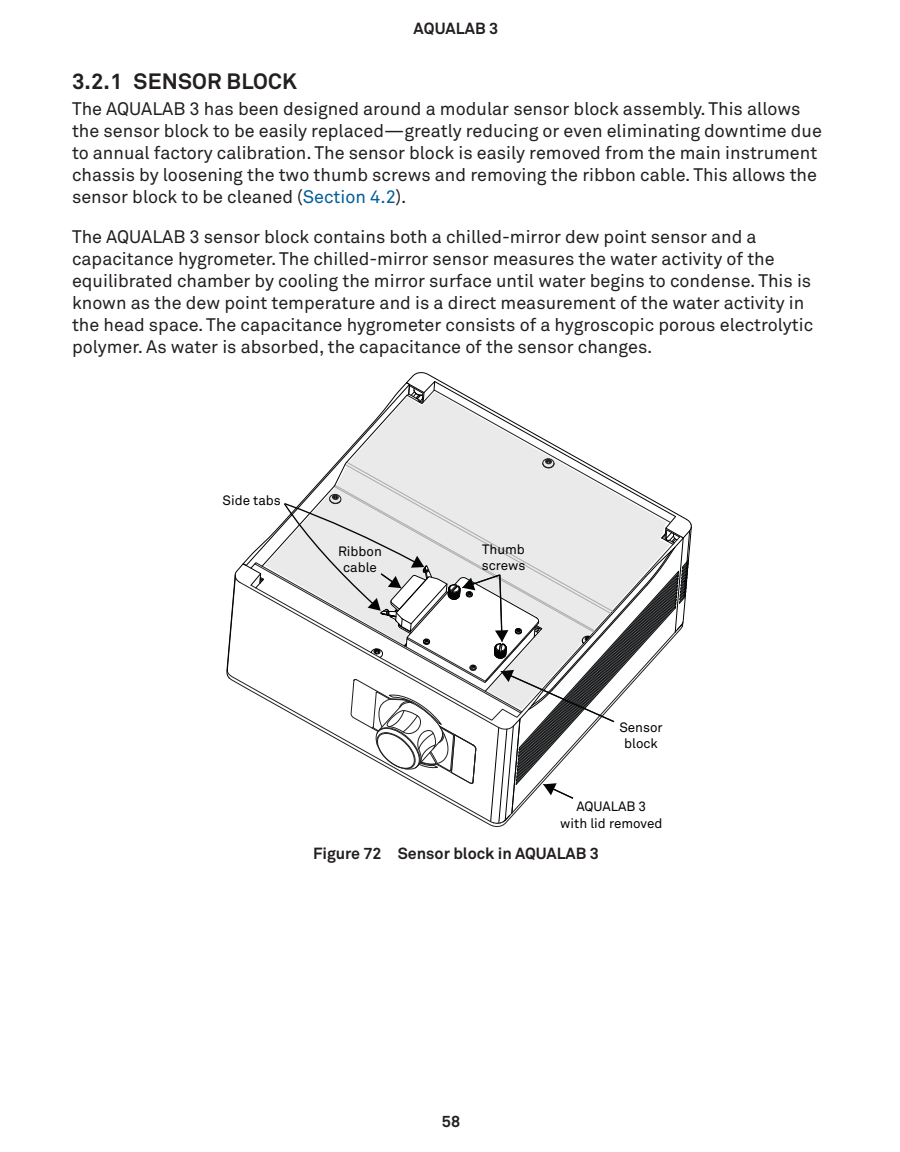
<style>
.page{position:relative;width:900px;height:1152px;background:#fff}
.page>*{position:absolute;margin:0;border:0;box-sizing:border-box;transform-origin:0 0}
.t1{font:700 22px "Akkurat Pro";letter-spacing:.01em;color:#231f20}
.t2{font:18px/22px "Akkurat Pro";color:#231f20}
.t3{font:700 16px "Akkurat Pro";color:#231f20}
.t4{font:13.4px/16.2px "Akkurat Pro";color:#020304;text-align:center}
.s1{color:#005e99}
</style>
<div class="page">
<svg style="left:226px;top:380px;width:466px;height:444px"></svg>
<p class="t3" style="left:414px;top:18px;width:86px">AQUALAB 3</p>
<p class="t1" style="left:72px;top:68px;width:227px">3.2.1 SENSOR BLOCK</p>
<p class="t2" style="left:72px;top:98px;width:752px">The AQUALAB 3 has been designed around a modular sensor block assembly. This allows the sensor block to be easily replaced—greatly reducing or even eliminating downtime due to annual factory calibration. The sensor block is easily removed from the main instrument chassis by loosening the two thumb screws and removing the ribbon cable. This allows the sensor block to be cleaned (<span class="s1">Section 4.2</span>).</p>
<p class="t2" style="left:72px;top:226px;width:743px">The AQUALAB 3 sensor block contains both a chilled-mirror dew point sensor and a capacitance hygrometer. The chilled-mirror sensor measures the water activity of the equilibrated chamber by cooling the mirror surface until water begins to condense. This is known as the dew point temperature and is a direct measurement of the water activity in the head space. The capacitance hygrometer consists of a hygroscopic porous electrolytic polymer. As water is absorbed, the capacitance of the sensor changes.</p>
<p class="t4" style="left:223px;top:492px;width:60px">Side tabs</p>
<p class="t4" style="left:338px;top:543px;width:45px">Ribbon cable</p>
<p class="t4" style="left:482px;top:541px;width:45px;text-align:left">Thumb screws</p>
<p class="t4" style="left:619px;top:719px;width:45px">Sensor block</p>
<p class="t4" style="left:560px;top:799px;width:104px">AQUALAB 3<br>with lid removed</p>
<p class="t3" style="left:313px;top:844px;width:287px">Figure 72 Sensor block in AQUALAB 3</p>
<p class="t3" style="left:442px;top:1111px;width:20px">58</p>
</div>
